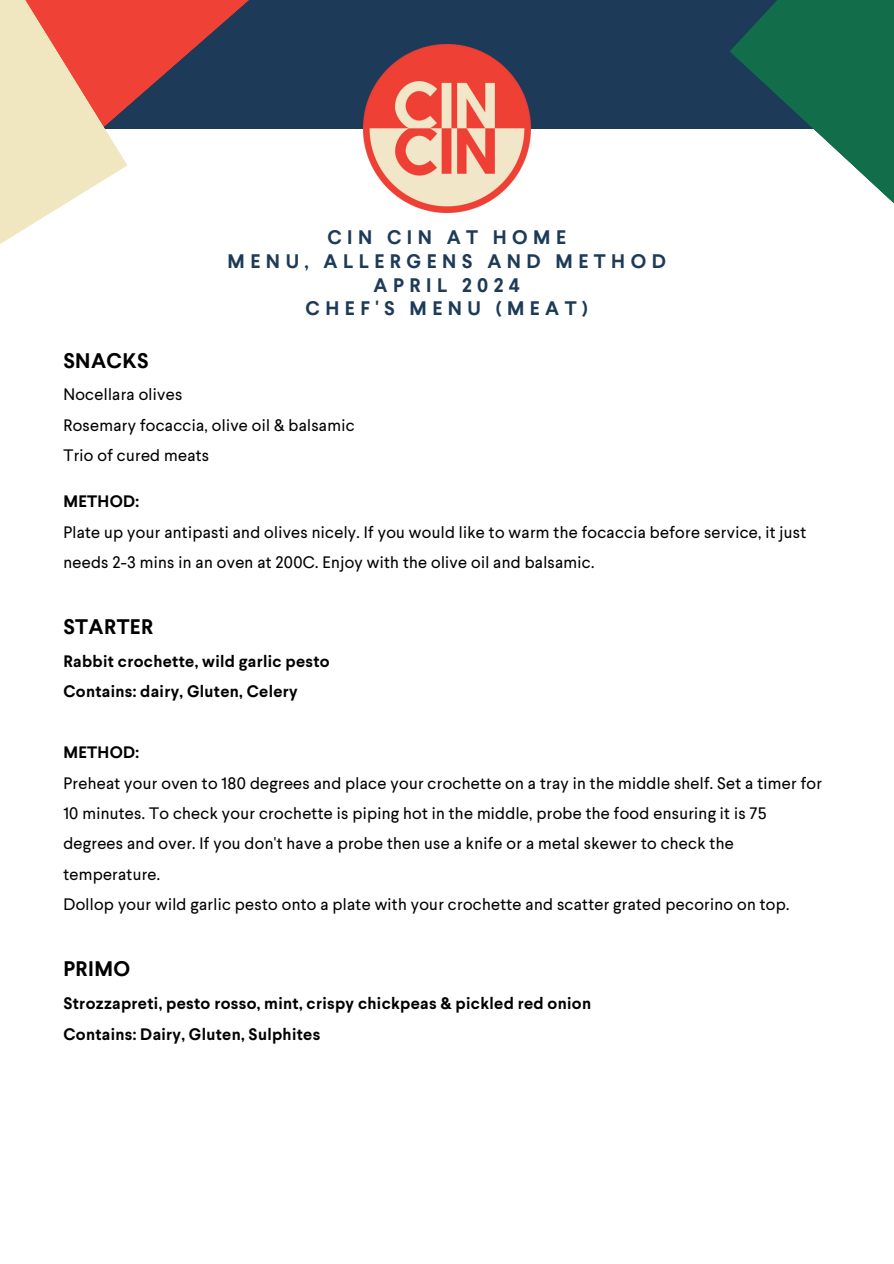
<style>
.page{position:relative;width:894px;height:1264px;background:#fff}
.page>*{position:absolute;margin:0;border:0;box-sizing:border-box;transform-origin:0 0}
.t1{font:700 21px "Larsseit";letter-spacing:.02em;color:#000}
.t2{font:700 19.5px/23.7px "Larsseit";letter-spacing:.28em;color:#1d3b58;text-align:center}
.t3{font:16.5px/30.3px "Larsseit";letter-spacing:.02em;color:#000}
.t4{font:700 16.5px/30.3px "Larsseit";letter-spacing:.02em;color:#000}
</style>
<div class="page">
<div style="left:0;top:0;width:893px;height:128px;background:#1d3b58"></div>
<svg style="left:128px;top:0;width:333px;height:129px"></svg>
<svg style="left:0;top:0;width:128px;height:244px;fill:#f0e6c0"></svg>
<svg style="left:729px;top:0;width:164px;height:203px;fill:#116d4a"></svg>
<img style="left:363px;top:45px;width:168px;height:168px">
<h1 class="t2" style="left:227px;top:225px;width:439px">CIN CIN AT HOME<br>MENU, ALLERGENS AND METHOD<br>APRIL 2024<br>CHEF'S MENU (MEAT)</h1>
<p class="t1" style="left:63px;top:347px;width:87px">SNACKS</p>
<p class="t3" style="left:63px;top:378px;width:120px">Nocellara olives</p>
<p class="t3" style="left:63px;top:409px;width:292px">Rosemary focaccia, olive oil &amp; balsamic</p>
<p class="t3" style="left:63px;top:439px;width:147px">Trio of cured meats</p>
<p class="t4" style="left:63px;top:485px;width:77px">METHOD:</p>
<p class="t3" style="left:63px;top:516px;width:744px">Plate up your antipasti and olives nicely. If you would like to warm the focaccia before service, it just needs 2-3 mins in an oven at 200C. Enjoy with the olive oil and balsamic.</p>
<h2 class="t1" style="left:63px;top:613px;width:91px">STARTER</h2>
<h2 class="t4" style="left:63px;top:645px;width:268px">Rabbit crochette, wild garlic pesto<br>Contains: dairy, Gluten, Celery</h2>
<p class="t4" style="left:63px;top:736px;width:77px">METHOD:</p>
<p class="t3" style="left:63px;top:767px;width:759px">Preheat your oven to 180 degrees and place your crochette on a tray in the middle shelf. Set a timer for 10 minutes. To check your crochette is piping hot in the middle, probe the food ensuring it is 75 degrees and over. If you don't have a probe then use a knife or a metal skewer to check the temperature.</p>
<p class="t3" style="left:63px;top:888px;width:727px">Dollop your wild garlic pesto onto a plate with your crochette and scatter grated pecorino on top.</p>
<h2 class="t1" style="left:63px;top:955px;width:68px">PRIMO</h2>
<h2 class="t4" style="left:63px;top:987px;width:529px">Strozzapreti, pesto rosso, mint, crispy chickpeas &amp; pickled red onion<br>Contains: Dairy, Gluten, Sulphites</h2>
</div>
